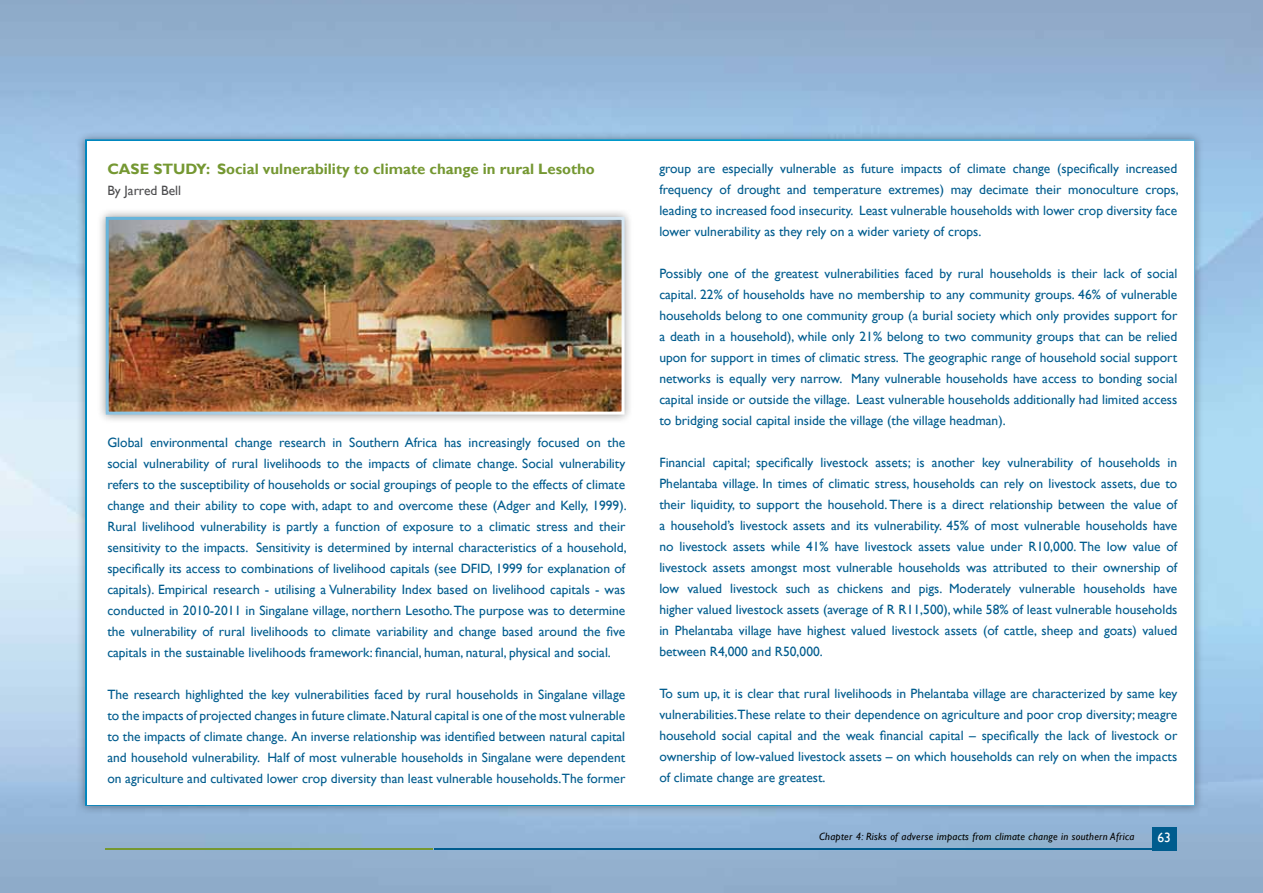
<style>
.page{position:relative;width:1263px;height:893px;background:#fff}
.page>*{position:absolute;margin:0;border:0;box-sizing:border-box;transform-origin:0 0}
.t1{font:700 15px "Gill Sans";color:#759832}
.t2{font:13.5px/21px "Gill Sans";color:#005c8e;text-align:justify}
.t3{font:13.5px "Gill Sans";color:#4d4d4f}
.t4{font:13.5px "Gill Sans";color:#fff}
.t5{font:italic 10.5px "Gill Sans";letter-spacing:.025em;color:#000}
</style>
<div class="page">
<img style="left:0;top:0;width:1263px;height:893px">
<div style="left:1152px;top:827px;width:24px;height:23px;background:#005c8e"></div>
<hr style="left:434px;top:849px;width:742px;height:1px;background:#005c8e">
<hr style="left:105px;top:849px;width:327px;height:1px;background:#759832">
<div style="left:76px;top:130px;width:1128px;height:685px;background:#000;opacity:.4"></div>
<div style="left:85px;top:139px;width:1110px;height:667px;background:#fff;border:3px solid #fff"></div>
<div style="left:97px;top:208px;width:537px;height:216px;background:#000;opacity:.4"></div>
<img style="left:110px;top:221px;width:510px;height:190px">
<div style="left:106px;top:217px;width:518px;height:198px;border:3px solid #fff"></div>
<p class="t1" style="left:107px;top:160px;width:489px">CASE STUDY: Social vulnerability to climate change in rural Lesotho</p>
<p class="t3" style="left:107px;top:183px;width:75px">By Jarred Bell</p>
<p class="t2" style="left:107px;top:432px;width:521px">Global environmental change research in Southern Africa has increasingly focused on the social vulnerability of rural livelihoods to the impacts of climate change. Social vulnerability refers to the susceptibility of households or social groupings of people to the effects of climate change and their ability to cope with, adapt to and overcome these (Adger and Kelly, 1999).<br>Rural livelihood vulnerability is partly a function of exposure to a climatic stress and their sensitivity to the impacts. Sensitivity is determined by internal characteristics of a household, specifically its access to combinations of livelihood capitals (see DFID, 1999 for explanation of capitals). Empirical research - utilising a Vulnerability Index based on livelihood capitals - was conducted in 2010-2011 in Singalane village, northern Lesotho. The purpose was to determine the vulnerability of rural livelihoods to climate variability and change based around the five capitals in the sustainable livelihoods framework: financial, human, natural, physical and social.</p>
<p class="t2" style="left:107px;top:684px;width:519px">The research highlighted the key vulnerabilities faced by rural households in Singalane village to the impacts of projected changes in future climate. Natural capital is one of the most vulnerable to the impacts of climate change. An inverse relationship was identified between natural capital and household vulnerability. Half of most vulnerable households in Singalane were dependent on agriculture and cultivated lower crop diversity than least vulnerable households.The former</p>
<p class="t2" style="left:659px;top:158px;width:521px">group are especially vulnerable as future impacts of climate change (specifically increased frequency of drought and temperature extremes) may decimate their monoculture crops, leading to increased food insecurity. Least vulnerable households with lower crop diversity face lower vulnerability as they rely on a wider variety of crops.</p>
<p class="t2" style="left:659px;top:263px;width:519px">Possibly one of the greatest vulnerabilities faced by rural households is their lack of social capital. 22% of households have no membership to any community groups. 46% of vulnerable households belong to one community group (a burial society which only provides support for a death in a household), while only 21% belong to two community groups that can be relied upon for support in times of climatic stress. The geographic range of household social support networks is equally very narrow. Many vulnerable households have access to bonding social capital inside or outside the village. Least vulnerable households additionally had limited access to bridging social capital inside the village (the village headman).</p>
<p class="t2" style="left:659px;top:452px;width:520px">Financial capital; specifically livestock assets; is another key vulnerability of households in Phelantaba village. In times of climatic stress, households can rely on livestock assets, due to their liquidity, to support the household. There is a direct relationship between the value of a household’s livestock assets and its vulnerability. 45% of most vulnerable households have no livestock assets while 41% have livestock assets value under R10,000. The low value of livestock assets amongst most vulnerable households was attributed to their ownership of low valued livestock such as chickens and pigs. Moderately vulnerable households have higher valued livestock assets (average of R R11,500), while 58% of least vulnerable households in Phelantaba village have highest valued livestock assets (of cattle, sheep and goats) valued between R4,000 and R50,000.</p>
<p class="t2" style="left:659px;top:683px;width:519px">To sum up, it is clear that rural livelihoods in Phelantaba village are characterized by same key vulnerabilities.These relate to their dependence on agriculture and poor crop diversity; meagre household social capital and the weak financial capital – specifically the lack of livestock or ownership of low-valued livestock assets – on which households can rely on when the impacts of climate change are greatest.</p>
<p class="t5" style="left:819px;top:830px;width:317px">Chapter 4: Risks of adverse impacts from climate change in southern Africa</p>
<p class="t4" style="left:1157px;top:829px;width:15px">63</p>
</div>
